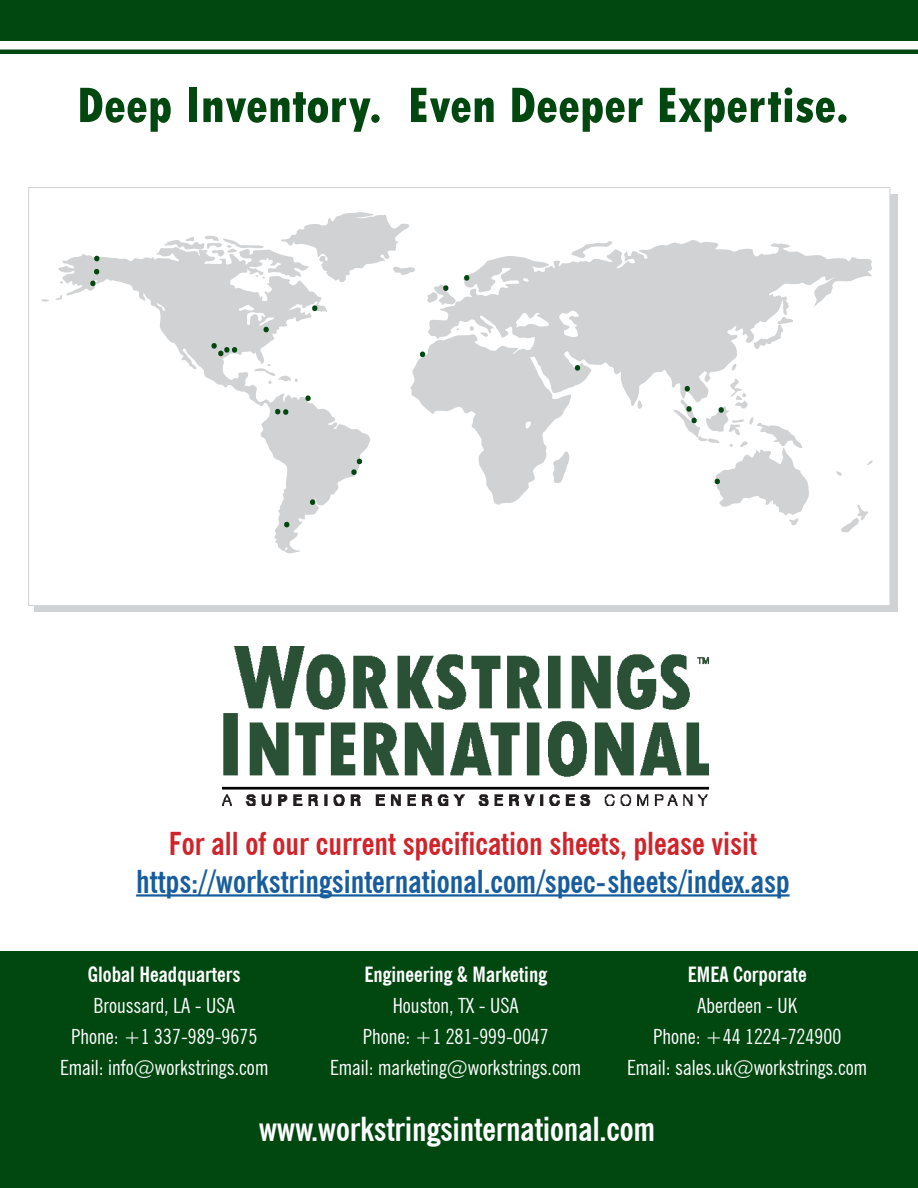
<style>
.page{position:relative;width:918px;height:1188px;background:#fff}
.page>*{position:absolute;margin:0;border:0;box-sizing:border-box;transform-origin:0 0}
.t1{font:800 condensed 52.5px "Tw Cen MT Std";color:#004710}
.t2{font:700 condensed 33px "News Gothic BT";letter-spacing:-.005em;color:#fff}
.t3{font:700 condensed 31.5px "News Gothic BT";color:#175d9e}
.t4{font:700 condensed 31.5px "News Gothic BT";color:#d1232a}
.t5{font:condensed 21px "News Gothic BT";color:#fff}
.t6{font:700 condensed 21px "News Gothic BT";color:#fff}
</style>
<div class="page">
<div style="left:0;top:0;width:918px;height:40px;background:#004710"></div>
<hr style="left:0;top:50px;width:918px;height:4px;background:#004710">
<div style="left:0;top:952px;width:918px;height:236px;background:#004710"></div>
<div style="left:34px;top:194px;width:863px;height:418px;background:#d1d2d4"></div>
<div style="left:29px;top:188px;width:861px;height:417px;background:#fff"></div>
<svg style="left:41px;top:298px;width:17px;height:4px"></svg>
<svg style="left:58px;top:248px;width:312px;height:305px"></svg>
<svg style="left:255px;top:274px;width:11px;height:5px"></svg>
<svg style="left:164px;top:236px;width:100px;height:22px"></svg>
<svg style="left:279px;top:212px;width:136px;height:70px"></svg>
<svg style="left:254px;top:364px;width:45px;height:21px"></svg>
<svg style="left:637px;top:406px;width:5px;height:3px"></svg>
<svg style="left:429px;top:240px;width:443px;height:166px;fill:#d1d2d4"></svg>
<svg style="left:571px;top:240px;width:42px;height:18px"></svg>
<svg style="left:753px;top:296px;width:41px;height:53px"></svg>
<svg style="left:730px;top:364px;width:8px;height:7px"></svg>
<svg style="left:841px;top:505px;width:27px;height:28px"></svg>
<svg style="left:867px;top:460px;width:6px;height:5px"></svg>
<svg style="left:836px;top:471px;width:6px;height:5px"></svg>
<svg style="left:211px;top:343px;width:27px;height:13px"></svg>
<svg style="left:263px;top:327px;width:7px;height:5px"></svg>
<svg style="left:304px;top:395px;width:8px;height:6px"></svg>
<svg style="left:274px;top:409px;width:15px;height:6px"></svg>
<svg style="left:427px;top:284px;width:29px;height:21px"></svg>
<svg style="left:463px;top:275px;width:7px;height:6px"></svg>
<svg style="left:410px;top:326px;width:171px;height:179px"></svg>
<svg style="left:672px;top:379px;width:137px;height:146px"></svg>
<svg style="left:350px;top:459px;width:13px;height:16px"></svg>
<svg style="left:309px;top:499px;width:7px;height:6px"></svg>
<svg style="left:283px;top:522px;width:7px;height:5px"></svg>
<svg style="left:311px;top:305px;width:7px;height:6px"></svg>
<svg style="left:93px;top:269px;width:7px;height:6px"></svg>
<svg style="left:89px;top:281px;width:8px;height:5px"></svg>
<svg style="left:93px;top:256px;width:7px;height:5px"></svg>
<hr style="left:136px;top:894px;width:654px;height:3px;background:#175d9e">
<img style="left:223px;top:647px;width:486px;height:158px">
<p class="t1" style="left:77px;top:76px;width:774px">Deep Inventory. Even Deeper Expertise.</p>
<p class="t4" style="left:169px;top:825px;width:590px">For all of our current specification sheets, please visit</p>
<p class="t3" style="left:136px;top:862px;width:655px">https://workstringsinternational.com/spec-sheets/index.asp</p>
<p class="t6" style="left:88px;top:961px;width:154px">Global Headquarters</p>
<p class="t5" style="left:94px;top:993px;width:143px">Broussard, LA - USA</p>
<p class="t5" style="left:71px;top:1024px;width:188px">Phone: +1 337-989-9675</p>
<p class="t5" style="left:60px;top:1055px;width:210px">Email: info@workstrings.com</p>
<p class="t6" style="left:364px;top:961px;width:184px">Engineering &amp; Marketing</p>
<p class="t5" style="left:393px;top:993px;width:128px">Houston, TX - USA</p>
<p class="t5" style="left:363px;top:1024px;width:188px">Phone: +1 281-999-0047</p>
<p class="t5" style="left:330px;top:1055px;width:253px">Email: marketing@workstrings.com</p>
<p class="t6" style="left:688px;top:961px;width:120px">EMEA Corporate</p>
<p class="t5" style="left:697px;top:993px;width:102px">Aberdeen - UK</p>
<p class="t5" style="left:653px;top:1024px;width:190px">Phone: +44 1224-724900</p>
<p class="t5" style="left:627px;top:1055px;width:242px">Email: sales.uk@workstrings.com</p>
<p class="t2" style="left:259px;top:1109px;width:398px">www.workstringsinternational.com</p>
</div>
